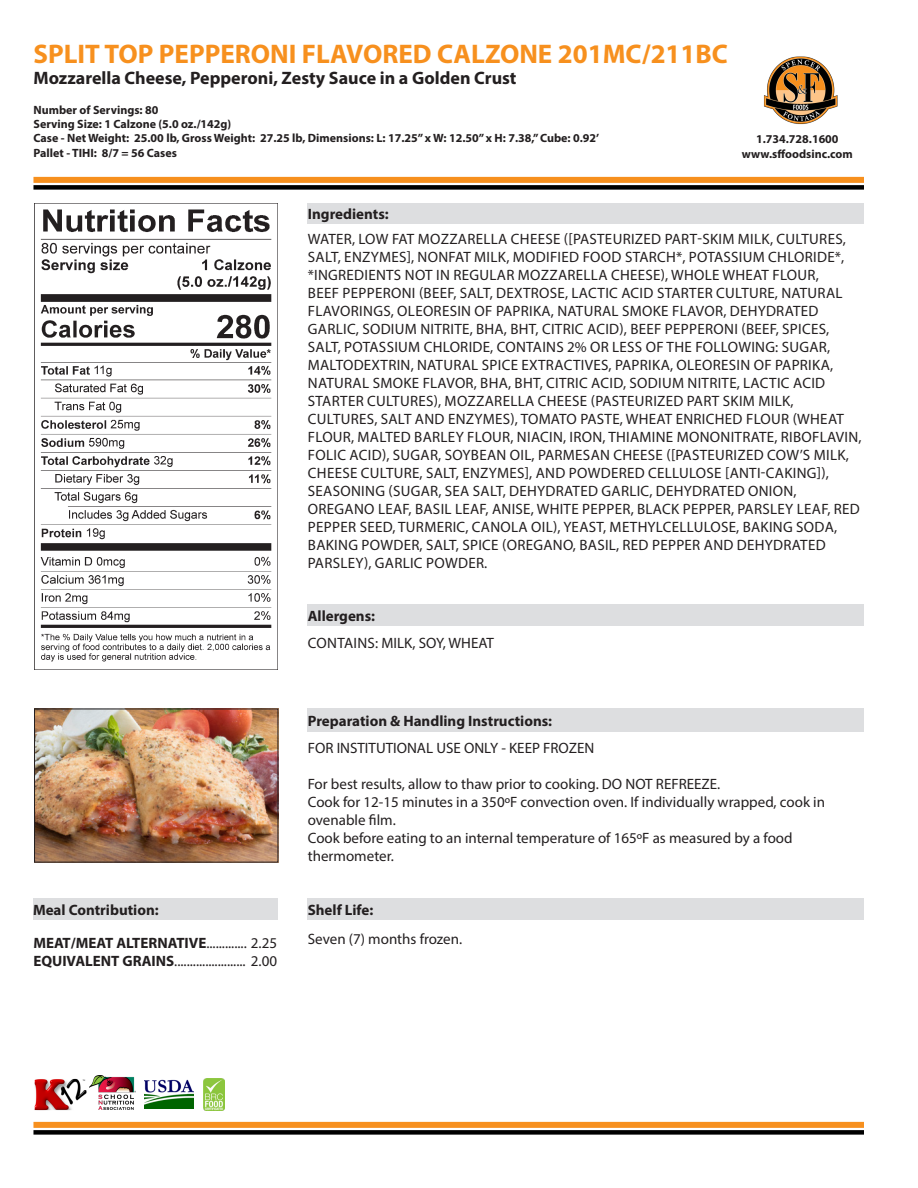
<style>
.page{position:relative;width:918px;height:1188px;background:#fff}
.page>*{position:absolute;margin:0;border:0;box-sizing:border-box;transform-origin:0 0}
.t1{font:700 27px "Myriad Pro";color:#f7901e}
.t2{font:700 18px "Myriad Pro";color:#231f20}
.t3{font:15px/18px "Myriad Pro";letter-spacing:.02em;color:#231f20}
.t4{font:15px/18px "Myriad Pro";color:#231f20}
.t5{font:700 15px "Myriad Pro";color:#231f20}
.t6{font:700 12px "Myriad Pro";color:#231f20}
.s1{font-weight:400}
.s2{font-weight:700}
</style>
<div class="page">
<div style="left:308px;top:204px;width:556px;height:20px;background:#dddee0"></div>
<div style="left:308px;top:604px;width:556px;height:22px;background:#dddee0"></div>
<div style="left:308px;top:709px;width:556px;height:23px;background:#dddee0"></div>
<div style="left:33px;top:177px;width:831px;height:6px;background:#f7901e"></div>
<div style="left:33px;top:185px;width:831px;height:5px;background:#000"></div>
<img style="left:764px;top:56px;width:74px;height:68px">
<div style="left:308px;top:898px;width:556px;height:22px;background:#dddee0"></div>
<img style="left:34px;top:204px;width:244px;height:466px">
<img style="left:36px;top:709px;width:243px;height:153px">
<div style="left:34px;top:709px;width:244px;height:153px;border:1px solid #231f20"></div>
<div style="left:33px;top:898px;width:245px;height:22px;background:#dddee0"></div>
<img style="left:34px;top:1079px;width:52px;height:31px">
<img style="left:144px;top:1080px;width:49px;height:29px">
<img style="left:89px;top:1076px;width:47px;height:33px">
<img style="left:204px;top:1079px;width:21px;height:32px">
<div style="left:33px;top:1122px;width:831px;height:6px;background:#f7901e"></div>
<div style="left:33px;top:1130px;width:831px;height:5px;background:#000"></div>
<p class="t1" style="left:33px;top:36px;width:696px">SPLIT TOP PEPPERONI FLAVORED CALZONE 201MC/211BC</p>
<p class="t2" style="left:33px;top:66px;width:485px">Mozzarella Cheese, Pepperoni, Zesty Sauce in a Golden Crust</p>
<p class="t6" style="left:33px;top:102px;width:127px">Number of Servings: 80</p>
<p class="t6" style="left:33px;top:116px;width:199px">Serving Size: 1 Calzone (5.0 oz./142g)</p>
<p class="t6" style="left:33px;top:131px;width:567px">Case - Net Weight: 25.00 lb, Gross Weight: 27.25 lb, Dimensions: L: 17.25” x W: 12.50” x H: 7.38,” Cube: 0.92’</p>
<p class="t6" style="left:33px;top:145px;width:145px">Pallet - TIHI: 8/7 = 56 Cases</p>
<p class="t6" style="left:756px;top:131px;width:84px">1.734.728.1600</p>
<p class="t6" style="left:742px;top:146px;width:112px">www.sffoodsinc.com</p>
<p class="t5" style="left:308px;top:205px;width:82px">Ingredients:</p>
<p class="t3" style="left:308px;top:230px;width:555px">WATER, LOW FAT MOZZARELLA CHEESE ([PASTEURIZED PART-SKIM MILK, CULTURES, SALT, ENZYMES], NONFAT MILK, MODIFIED FOOD STARCH*, POTASSIUM CHLORIDE*, *INGREDIENTS NOT IN REGULAR MOZZARELLA CHEESE), WHOLE WHEAT FLOUR,<br>BEEF PEPPERONI (BEEF, SALT, DEXTROSE, LACTIC ACID STARTER CULTURE, NATURAL FLAVORINGS, OLEORESIN OF PAPRIKA, NATURAL SMOKE FLAVOR, DEHYDRATED GARLIC, SODIUM NITRITE, BHA, BHT, CITRIC ACID), BEEF PEPPERONI (BEEF, SPICES, SALT, POTASSIUM CHLORIDE, CONTAINS 2% OR LESS OF THE FOLLOWING: SUGAR, MALTODEXTRIN, NATURAL SPICE EXTRACTIVES, PAPRIKA, OLEORESIN OF PAPRIKA, NATURAL SMOKE FLAVOR, BHA, BHT, CITRIC ACID, SODIUM NITRITE, LACTIC ACID STARTER CULTURES), MOZZARELLA CHEESE (PASTEURIZED PART SKIM MILK, CULTURES, SALT AND ENZYMES), TOMATO PASTE, WHEAT ENRICHED FLOUR (WHEAT FLOUR, MALTED BARLEY FLOUR, NIACIN, IRON, THIAMINE MONONITRATE, RIBOFLAVIN, FOLIC ACID), SUGAR, SOYBEAN OIL, PARMESAN CHEESE ([PASTEURIZED COW’S MILK, CHEESE CULTURE, SALT, ENZYMES], AND POWDERED CELLULOSE [ANTI-CAKING]), SEASONING (SUGAR, SEA SALT, DEHYDRATED GARLIC, DEHYDRATED ONION, OREGANO LEAF, BASIL LEAF, ANISE, WHITE PEPPER, BLACK PEPPER, PARSLEY LEAF, RED PEPPER SEED, TURMERIC, CANOLA OIL), YEAST, METHYLCELLULOSE, BAKING SODA, BAKING POWDER, SALT, SPICE (OREGANO, BASIL, RED PEPPER AND DEHYDRATED PARSLEY), GARLIC POWDER.</p>
<p class="t5" style="left:308px;top:606px;width:69px">Allergens:</p>
<p class="t4" style="left:308px;top:634px;width:187px">CONTAINS: MILK, SOY, WHEAT</p>
<p class="t5" style="left:33px;top:900px;width:127px">Meal Contribution:</p>
<p class="t5" style="left:33px;top:933px;width:245px">MEAT/MEAT ALTERNATIVE<span class="s1">............. 2.25</span></p>
<p class="t3" style="left:33px;top:951px;width:245px"><span class="s2">EQUIVALENT GRAINS</span>....................... 2.00</p>
<p class="t5" style="left:308px;top:711px;width:246px">Preparation &amp; Handling Instructions:</p>
<p class="t4" style="left:308px;top:739px;width:288px">FOR INSTITUTIONAL USE ONLY - KEEP FROZEN</p>
<p class="t4" style="left:308px;top:775px;width:414px">For best results, allow to thaw prior to cooking. DO NOT REFREEZE.</p>
<p class="t4" style="left:308px;top:793px;width:519px">Cook for 12-15 minutes in a 350ºF convection oven. If individually wrapped, cook in ovenable film.</p>
<p class="t4" style="left:308px;top:829px;width:486px">Cook before eating to an internal temperature of 165ºF as measured by a food thermometer.</p>
<p class="t5" style="left:308px;top:900px;width:67px">Shelf Life:</p>
<p class="t4" style="left:308px;top:930px;width:156px">Seven (7) months frozen.</p>
</div>
